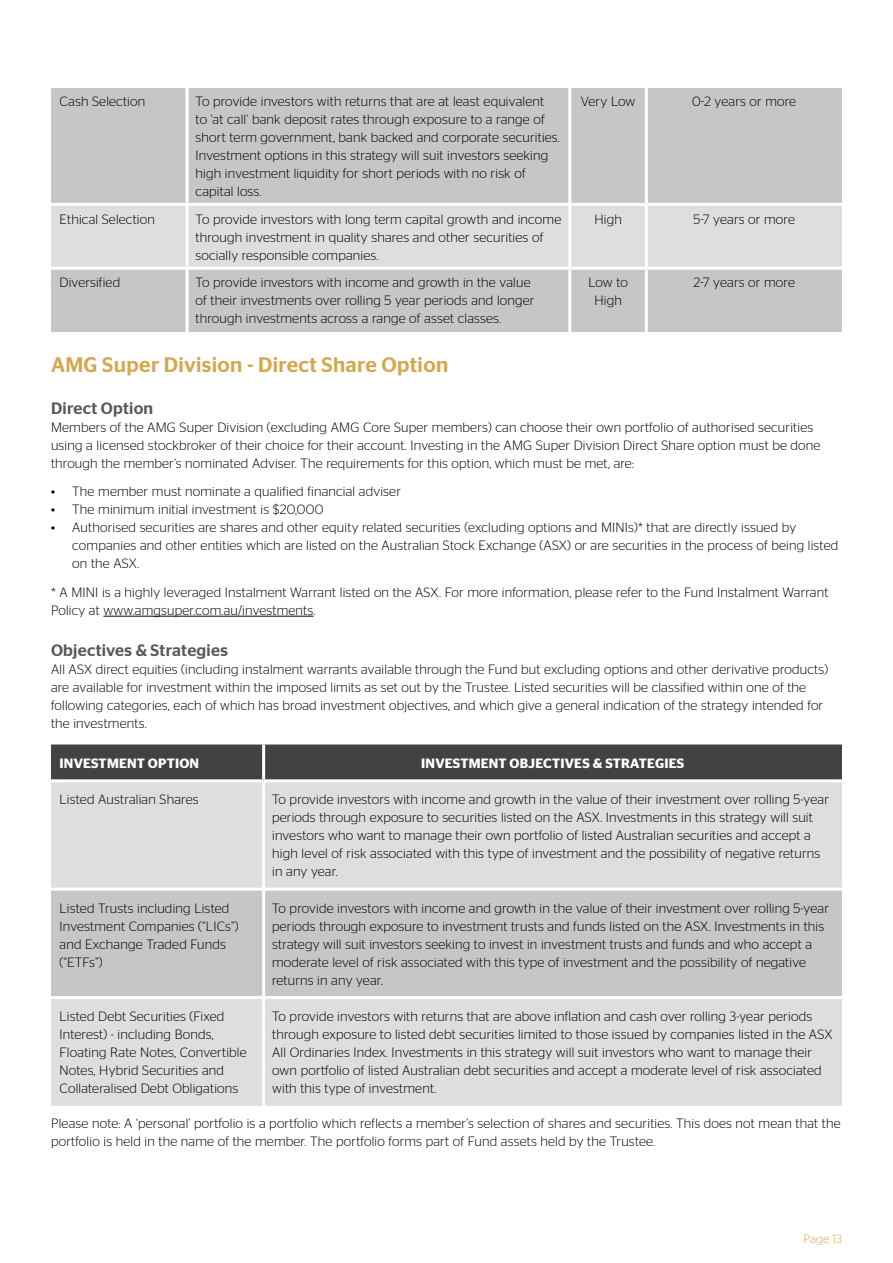
<style>
.page{position:relative;width:893px;height:1263px;background:#fff}
.page>*{position:absolute;margin:0;border:0;box-sizing:border-box;transform-origin:0 0}
.t1{font:500 21px "Stag Sans";letter-spacing:.015em;color:#d3a851}
.t2{font:500 16.5px "Stag Sans";letter-spacing:.015em;color:#58595b}
.t3{font:300 13.5px/18px "Stag Sans";letter-spacing:.015em;color:#000}
.t4{font:600 13.5px "Stag Sans";letter-spacing:.015em;color:#fff}
.t5{font:300 12px "Stag Sans";letter-spacing:.015em;color:#d3a851}
</style>
<div class="page">
<hr style="left:103px;top:616px;width:211px;height:1px;background:#000">
<div style="left:51px;top:88px;width:791px;height:244px;background:#c8c5c5"></div>
<div style="left:51px;top:206px;width:791px;height:61px;background:#dfdddd"></div>
<hr style="left:186px;top:88px;width:3px;height:115px;background:#fff">
<hr style="left:568px;top:88px;width:3px;height:115px;background:#fff">
<hr style="left:645px;top:88px;width:3px;height:115px;background:#fff">
<hr style="left:51px;top:203px;width:136px;height:3px;background:#fff">
<hr style="left:187px;top:203px;width:383px;height:3px;background:#fff">
<hr style="left:186px;top:206px;width:3px;height:61px;background:#fff">
<hr style="left:570px;top:203px;width:76px;height:3px;background:#fff">
<hr style="left:568px;top:206px;width:3px;height:61px;background:#fff">
<hr style="left:646px;top:203px;width:196px;height:3px;background:#fff">
<hr style="left:645px;top:206px;width:3px;height:61px;background:#fff">
<hr style="left:186px;top:270px;width:3px;height:62px;background:#fff">
<hr style="left:568px;top:270px;width:3px;height:62px;background:#fff">
<hr style="left:645px;top:270px;width:3px;height:62px;background:#fff">
<hr style="left:51px;top:267px;width:136px;height:3px;background:#fff">
<hr style="left:187px;top:267px;width:383px;height:3px;background:#fff">
<hr style="left:570px;top:267px;width:76px;height:3px;background:#fff">
<hr style="left:646px;top:267px;width:196px;height:3px;background:#fff">
<div style="left:51px;top:744px;width:791px;height:35px;background:#424242"></div>
<div style="left:51px;top:782px;width:791px;height:324px;background:#dfdddd"></div>
<div style="left:51px;top:891px;width:791px;height:105px;background:#c8c5c5"></div>
<hr style="left:262px;top:744px;width:3px;height:35px;background:#fff">
<hr style="left:262px;top:782px;width:3px;height:106px;background:#fff">
<hr style="left:51px;top:888px;width:213px;height:3px;background:#fff">
<hr style="left:264px;top:888px;width:578px;height:3px;background:#fff">
<hr style="left:262px;top:891px;width:3px;height:105px;background:#fff">
<hr style="left:51px;top:996px;width:213px;height:3px;background:#fff">
<hr style="left:264px;top:996px;width:578px;height:3px;background:#fff">
<hr style="left:262px;top:999px;width:3px;height:107px;background:#fff">
<p class="t3" style="left:60px;top:92px;width:87px">Cash Selection</p>
<p class="t3" style="left:196px;top:92px;width:366px">To provide investors with returns that are at least equivalent<br>to ‘at call’ bank deposit rates through exposure to a range of short term government, bank backed and corporate securities.<br>Investment options in this strategy will suit investors seeking high investment liquidity for short periods with no risk of capital loss.</p>
<p class="t3" style="left:581px;top:92px;width:56px">Very Low</p>
<p class="t3" style="left:692px;top:92px;width:105px">0-2 years or more</p>
<p class="t3" style="left:60px;top:210px;width:97px">Ethical Selection</p>
<p class="t3" style="left:196px;top:210px;width:367px">To provide investors with long term capital growth and income through investment in quality shares and other securities of socially responsible companies.</p>
<p class="t3" style="left:594px;top:210px;width:29px">High</p>
<p class="t3" style="left:693px;top:210px;width:103px">5-7 years or more</p>
<p class="t3" style="left:60px;top:274px;width:62px">Diversified</p>
<p class="t3" style="left:196px;top:274px;width:340px">To provide investors with income and growth in the value of their investments over rolling 5 year periods and longer through investments across a range of asset classes.</p>
<p class="t3" style="left:588px;top:274px;width:41px;text-align:center">Low to<br>High</p>
<p class="t3" style="left:693px;top:274px;width:103px">2-7 years or more</p>
<h1 class="t1" style="left:51px;top:353px;width:399px">AMG Super Division - Direct Share Option</h1>
<p class="t2" style="left:51px;top:398px;width:104px">Direct Option</p>
<p class="t3" style="left:51px;top:418px;width:771px">Members of the AMG Super Division (excluding AMG Core Super members) can choose their own portfolio of authorised securities using a licensed stockbroker of their choice for their account. Investing in the AMG Super Division Direct Share option must be done through the member’s nominated Adviser. The requirements for this option, which must be met, are:</p>
<p class="t3" style="left:51px;top:482px;width:351px">• The member must nominate a qualified financial adviser</p>
<p class="t3" style="left:51px;top:500px;width:274px">• The minimum initial investment is $20,000</p>
<p class="t3" style="left:72px;top:518px;width:767px;text-indent:-21px">• Authorised securities are shares and other equity related securities (excluding options and MINIs)* that are directly issued by companies and other entities which are listed on the Australian Stock Exchange (ASX) or are securities in the process of being listed on the ASX.</p>
<p class="t3" style="left:51px;top:583px;width:779px">* A MINI is a highly leveraged Instalment Warrant listed on the ASX. For more information, please refer to the Fund Instalment Warrant<br>Policy at www.amgsuper.com.au/investments.</p>
<p class="t2" style="left:51px;top:641px;width:178px">Objectives &amp; Strategies</p>
<p class="t3" style="left:51px;top:660px;width:779px">All ASX direct equities (including instalment warrants available through the Fund but excluding options and other derivative products) are available for investment within the imposed limits as set out by the Trustee. Listed securities will be classified within one of the following categories, each of which has broad investment objectives, and which give a general indication of the strategy intended for the investments.</p>
<p class="t4" style="left:60px;top:755px;width:141px">INVESTMENT OPTION</p>
<p class="t4" style="left:421px;top:755px;width:265px">INVESTMENT OBJECTIVES &amp; STRATEGIES</p>
<p class="t3" style="left:60px;top:790px;width:140px">Listed Australian Shares</p>
<p class="t3" style="left:272px;top:790px;width:558px">To provide investors with income and growth in the value of their investment over rolling 5-year periods through exposure to securities listed on the ASX. Investments in this strategy will suit investors who want to manage their own portfolio of listed Australian securities and accept a high level of risk associated with this type of investment and the possibility of negative returns in any year.</p>
<p class="t3" style="left:60px;top:899px;width:180px">Listed Trusts including Listed<br>Investment Companies (“LICs”) and Exchange Traded Funds (“ETFs”)</p>
<p class="t3" style="left:272px;top:899px;width:558px">To provide investors with income and growth in the value of their investment over rolling 5-year periods through exposure to investment trusts and funds listed on the ASX. Investments in this strategy will suit investors seeking to invest in investment trusts and funds and who accept a moderate level of risk associated with this type of investment and the possibility of negative returns in any year.</p>
<p class="t3" style="left:60px;top:1007px;width:189px">Listed Debt Securities (Fixed<br>Interest) - including Bonds,<br>Floating Rate Notes, Convertible<br>Notes, Hybrid Securities and<br>Collateralised Debt Obligations</p>
<p class="t3" style="left:272px;top:1007px;width:562px">To provide investors with returns that are above inflation and cash over rolling 3-year periods through exposure to listed debt securities limited to those issued by companies listed in the ASX All Ordinaries Index. Investments in this strategy will suit investors who want to manage their own portfolio of listed Australian debt securities and accept a moderate level of risk associated with this type of investment.</p>
<p class="t3" style="left:51px;top:1114px;width:791px">Please note: A ‘personal’ portfolio is a portfolio which reflects a member’s selection of shares and securities. This does not mean that the portfolio is held in the name of the member. The portfolio forms part of Fund assets held by the Trustee.</p>
<p class="t5" style="left:803px;top:1232px;width:40px">Page 13</p>
</div>
